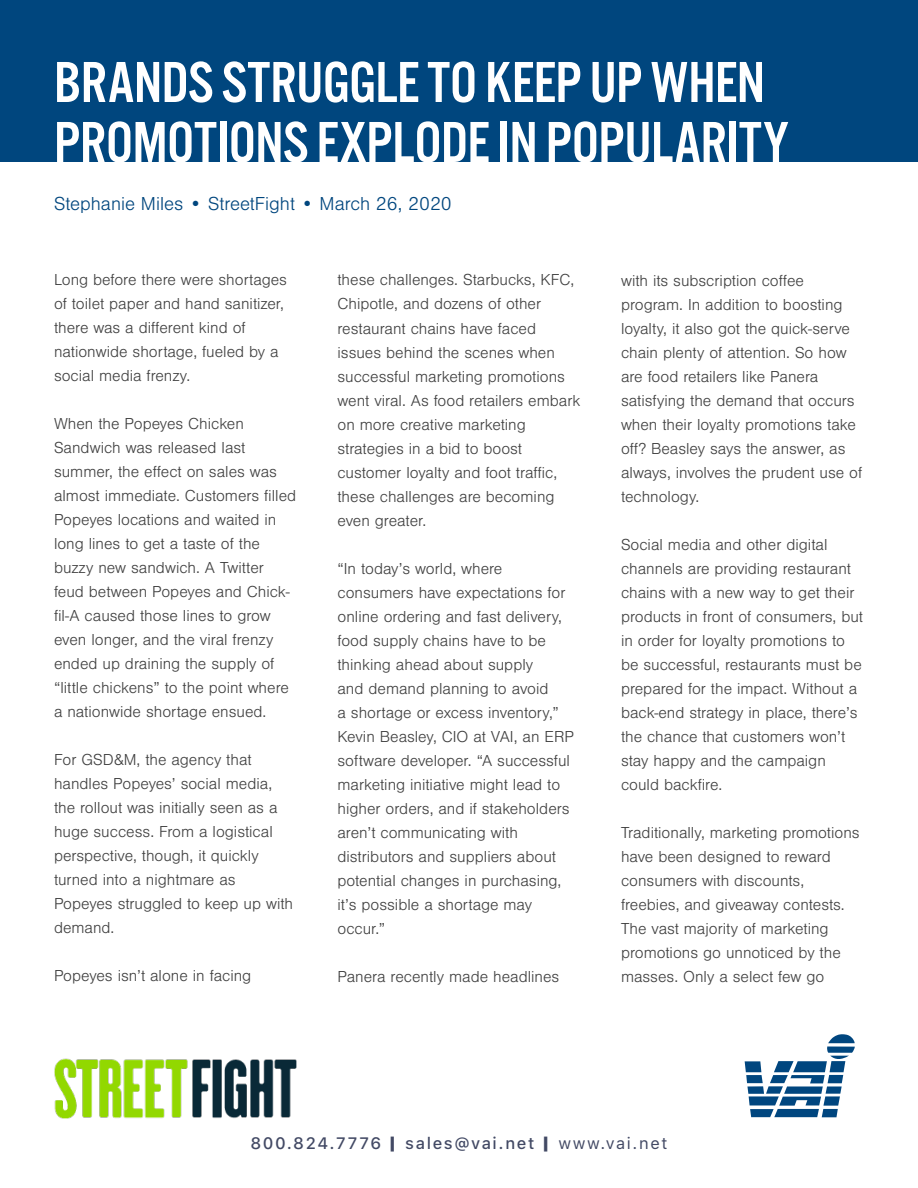
<style>
.page{position:relative;width:918px;height:1188px;background:#fff}
.page>*{position:absolute;margin:0;border:0;box-sizing:border-box;transform-origin:0 0}
.t1{font:60px/60px "Alternate Got No 3 D";letter-spacing:-.01em;color:#fff}
.t2{font:300 19.5px "Nimbus San";color:#00467e}
.t3{font:300 16.5px/24px "Nimbus San";color:#404040}
.t4{font:500 16.5px "SF Pro Text";letter-spacing:.1em;color:#424964}
.s1{font-weight:900}
.s2{font-weight:400}
</style>
<div class="page">
<div style="left:0;top:0;width:918px;height:161px;background:#00467e"></div>
<svg style="left:745px;top:1034px;width:110px;height:83px"></svg>
<img style="left:54px;top:1058px;width:243px;height:60px">
<h1 class="t1" style="left:54px;top:54px;width:737px">BRANDS STRUGGLE TO KEEP UP WHEN<br>PROMOTIONS EXPLODE IN POPULARITY</h1>
<p class="t2" style="left:54px;top:193px;width:399px">Stephanie Miles • StreetFight • March 26, 2020</p>
<p class="t3" style="left:54px;top:268px;width:235px">Long before there were shortages of toilet paper and hand sanitizer, there was a different kind of nationwide shortage, fueled by a social media frenzy.</p>
<p class="t3" style="left:54px;top:412px;width:244px">When the Popeyes Chicken<br>Sandwich was released last summer, the effect on sales was almost immediate. Customers filled<br>Popeyes locations and waited in long lines to get a taste of the buzzy new sandwich. A Twitter feud between Popeyes and Chick&shy;fil-A caused those lines to grow even longer, and the viral frenzy ended up draining the supply of “little chickens” to the point where a nationwide shortage ensued.</p>
<p class="t3" style="left:54px;top:748px;width:241px">For GSD&amp;M, the agency that handles Popeyes’ social media, the rollout was initially seen as a huge success. From a logistical perspective, though, it quickly turned into a nightmare as<br>Popeyes struggled to keep up with demand.</p>
<p class="t3" style="left:54px;top:965px;width:199px">Popeyes isn’t alone in facing</p>
<p class="t3" style="left:338px;top:269px;width:245px">these challenges. Starbucks, KFC,<br>Chipotle, and dozens of other restaurant chains have faced issues behind the scenes when successful marketing promotions went viral. As food retailers embark on more creative marketing strategies in a bid to boost customer loyalty and foot traffic, these challenges are becoming even greater.</p>
<p class="t3" style="left:338px;top:557px;width:238px">“In today’s world, where consumers have expectations for online ordering and fast delivery, food supply chains have to be thinking ahead about supply<br>and demand planning to avoid<br>a shortage or excess inventory,”<br>Kevin Beasley, CIO at VAI, an ERP software developer. “A successful marketing initiative might lead to higher orders, and if stakeholders aren’t communicating with distributors and suppliers about potential changes in purchasing, it’s possible a shortage may occur.”</p>
<p class="t3" style="left:338px;top:965px;width:223px">Panera recently made headlines</p>
<p class="t3" style="left:621px;top:269px;width:243px">with its subscription coffee program. In addition to boosting loyalty, it also got the quick-serve chain plenty of attention. So how are food retailers like Panera satisfying the demand that occurs when their loyalty promotions take off? Beasley says the answer, as always, involves the prudent use of technology.</p>
<p class="t3" style="left:621px;top:533px;width:244px">Social media and other digital channels are providing restaurant chains with a new way to get their products in front of consumers, but in order for loyalty promotions to be successful, restaurants must be prepared for the impact. Without a back-end strategy in place, there’s the chance that customers won’t stay happy and the campaign could backfire.</p>
<p class="t3" style="left:621px;top:821px;width:240px">Traditionally, marketing promotions have been designed to reward consumers with discounts, freebies, and giveaway contests.<br>The vast majority of marketing promotions go unnoticed by the masses. Only a select few go</p>
<p class="t4" style="left:250px;top:1134px;width:419px">800.824.7776 <span class="s1">|</span> sales@vai.net <span class="s1">|</span> <span class="s2">www.vai.net</span></p>
</div>
